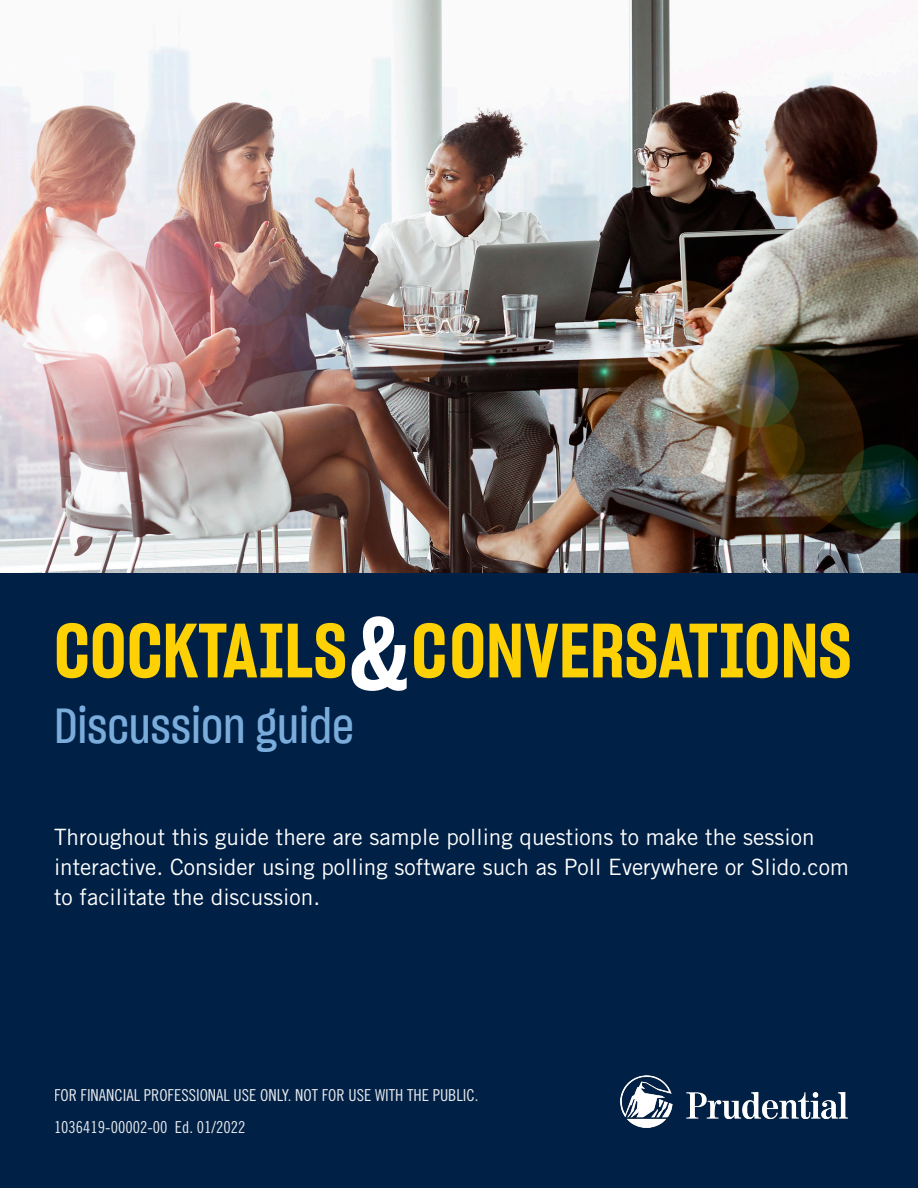
<style>
.page{position:relative;width:918px;height:1188px;background:#fff}
.page>*{position:absolute;margin:0;border:0;box-sizing:border-box;transform-origin:0 0}
.t1{font:75px "PF Sharp Grotesk Sm Bold 15";color:#fed105}
.t2{font:48px "PF Sharp Grotesk Medium 15";color:#7aacdc}
.t3{font:22.5px/30px "Trade Gothic LT Std";color:#fff}
.t4{font:16.5px/32.4px "Trade Gothic LT Std Cn 18";color:#fff}
.s1{font-size:100.95px;color:#fff}
</style>
<div class="page">
<img style="left:0;top:0;width:918px;height:574px">
<div style="left:0;top:574px;width:918px;height:614px;background:#002045"></div>
<img style="left:620px;top:1075px;width:228px;height:53px">
<h1 class="t1" style="left:54px;top:598px;width:799px">COCKTAILS<span class="s1">&amp;</span>CONVERSATIONS</h1>
<h1 class="t2" style="left:54px;top:692px;width:301px">Discussion guide</h1>
<p class="t3" style="left:54px;top:822px;width:796px">Throughout this guide there are sample polling questions to make the session interactive. Consider using polling software such as Poll Everywhere or Slido.com to facilitate the discussion.</p>
<p class="t4" style="left:54px;top:1079px;width:426px">FOR FINANCIAL PROFESSIONAL USE ONLY. NOT FOR USE WITH THE PUBLIC.<br>1036419-00002-00 Ed. 01/2022</p>
</div>
